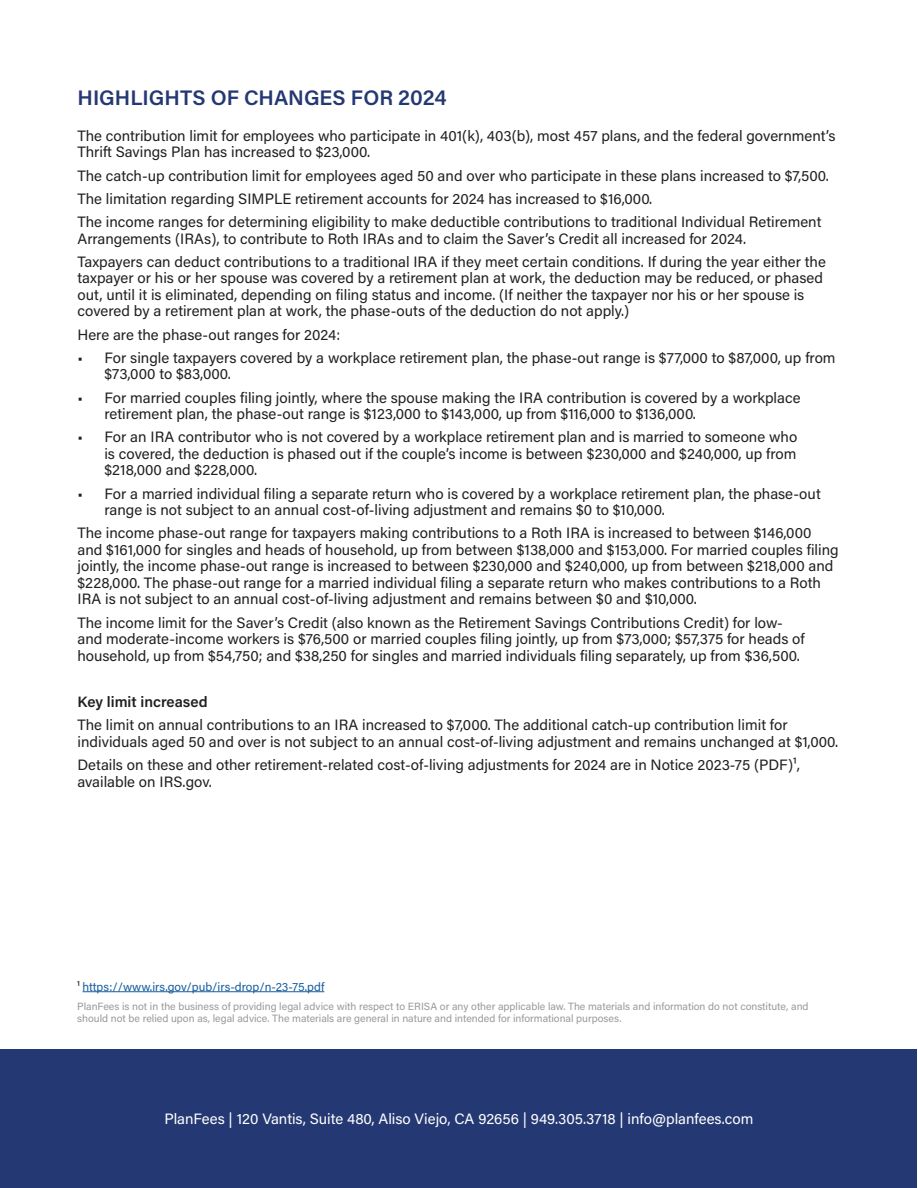
<style>
.page{position:relative;width:918px;height:1188px;background:#fff}
.page>*{position:absolute;margin:0;border:0;box-sizing:border-box;transform-origin:0 0}
.Subhead_Level_1{font:600 21px "Acumin Pro";color:#243873}
.Body_Copy{font:15px/16.5px "Acumin Pro";color:#231f20}
.Body_Copy-2{font:15px "Acumin Pro";color:#fff}
.Body_Copy-3{font:600 15px "Acumin Pro";color:#231f20}
.Disclosure{font:12px "Acumin Pro";color:#175d9e}
.Body_Copy-4{font:10.5px/12.6px "Acumin Pro";color:#999}
.s1{color:#231f20}
</style>
<div class="page">
<div style="left:1px;top:1049px;width:916px;height:139px;background:#243873"></div>
<hr style="left:83px;top:991px;width:241px;height:1px;background:#175d9e">
<p class="Subhead_Level_1" style="left:77px;top:83px;width:371px">HIGHLIGHTS OF CHANGES FOR 2024</p>
<p class="Body_Copy" style="left:77px;top:127px;width:760px">The contribution limit for employees who participate in 401(k), 403(b), most 457 plans, and the federal government’s<br>Thrift Savings Plan has increased to $23,000.</p>
<p class="Body_Copy" style="left:77px;top:166px;width:753px">The catch-up contribution limit for employees aged 50 and over who participate in these plans increased to $7,500.</p>
<p class="Body_Copy" style="left:77px;top:190px;width:576px">The limitation regarding SIMPLE retirement accounts for 2024 has increased to $16,000.</p>
<p class="Body_Copy" style="left:77px;top:213px;width:746px">The income ranges for determining eligibility to make deductible contributions to traditional Individual Retirement<br>Arrangements (IRAs), to contribute to Roth IRAs and to claim the Saver’s Credit all increased for 2024.</p>
<p class="Body_Copy" style="left:77px;top:253px;width:750px">Taxpayers can deduct contributions to a traditional IRA if they meet certain conditions. If during the year either the taxpayer or his or her spouse was covered by a retirement plan at work, the deduction may be reduced, or phased out, until it is eliminated, depending on filing status and income. (If neither the taxpayer nor his or her spouse is covered by a retirement plan at work, the phase-outs of the deduction do not apply.)</p>
<p class="Body_Copy" style="left:77px;top:325px;width:264px">Here are the phase-out ranges for 2024:</p>
<p class="Body_Copy" style="left:104px;top:349px;width:733px;text-indent:-27px">• For single taxpayers covered by a workplace retirement plan, the phase-out range is $77,000 to $87,000, up from $73,000 to $83,000.</p>
<p class="Body_Copy" style="left:104px;top:388px;width:698px;text-indent:-27px">• For married couples filing jointly, where the spouse making the IRA contribution is covered by a workplace retirement plan, the phase-out range is $123,000 to $143,000, up from $116,000 to $136,000.</p>
<p class="Body_Copy" style="left:104px;top:428px;width:694px;text-align:justify;text-indent:-27px">• For an IRA contributor who is not covered by a workplace retirement plan and is married to someone who is covered, the deduction is phased out if the couple’s income is between $230,000 and $240,000, up from $218,000 and $228,000.</p>
<p class="Body_Copy" style="left:104px;top:484px;width:718px;text-indent:-27px">• For a married individual filing a separate return who is covered by a workplace retirement plan, the phase-out range is not subject to an annual cost-of-living adjustment and remains $0 to $10,000.</p>
<p class="Body_Copy" style="left:77px;top:524px;width:763px">The income phase-out range for taxpayers making contributions to a Roth IRA is increased to between $146,000 and $161,000 for singles and heads of household, up from between $138,000 and $153,000. For married couples filing jointly, the income phase-out range is increased to between $230,000 and $240,000, up from between $218,000 and $228,000. The phase-out range for a married individual filing a separate return who makes contributions to a Roth IRA is not subject to an annual cost-of-living adjustment and remains between $0 and $10,000.</p>
<p class="Body_Copy" style="left:77px;top:613px;width:729px">The income limit for the Saver’s Credit (also known as the Retirement Savings Contributions Credit) for low&shy;and moderate-income workers is $76,500 or married couples filing jointly, up from $73,000; $57,375 for heads of household, up from $54,750; and $38,250 for singles and married individuals filing separately, up from $36,500.</p>
<p class="Body_Copy-3" style="left:77px;top:691px;width:132px">Key limit increased</p>
<p class="Body_Copy" style="left:77px;top:716px;width:762px">The limit on annual contributions to an IRA increased to $7,000. The additional catch-up contribution limit for individuals aged 50 and over is not subject to an annual cost-of-living adjustment and remains unchanged at $1,000.</p>
<p class="Body_Copy" style="left:77px;top:756px;width:724px">Details on these and other retirement-related cost-of-living adjustments for 2024 are in Notice 2023-75 (PDF)¹, available on IRS.gov.</p>
<p class="Disclosure" style="left:77px;top:978px;width:249px"><span class="s1">1</span> https://www.irs.gov/pub/irs-drop/n-23-75.pdf</p>
<p class="Body_Copy-4" style="left:77px;top:999px;width:733px">PlanFees is not in the business of providing legal advice with respect to ERISA or any other applicable law. The materials and information do not constitute, and should not be relied upon as, legal advice. The materials are general in nature and intended for informational purposes.</p>
<p class="Body_Copy-2" style="left:164px;top:1109px;width:591px">PlanFees | 120 Vantis, Suite 480, Aliso Viejo, CA 92656 | 949.305.3718 | info@planfees.com</p>
</div>
